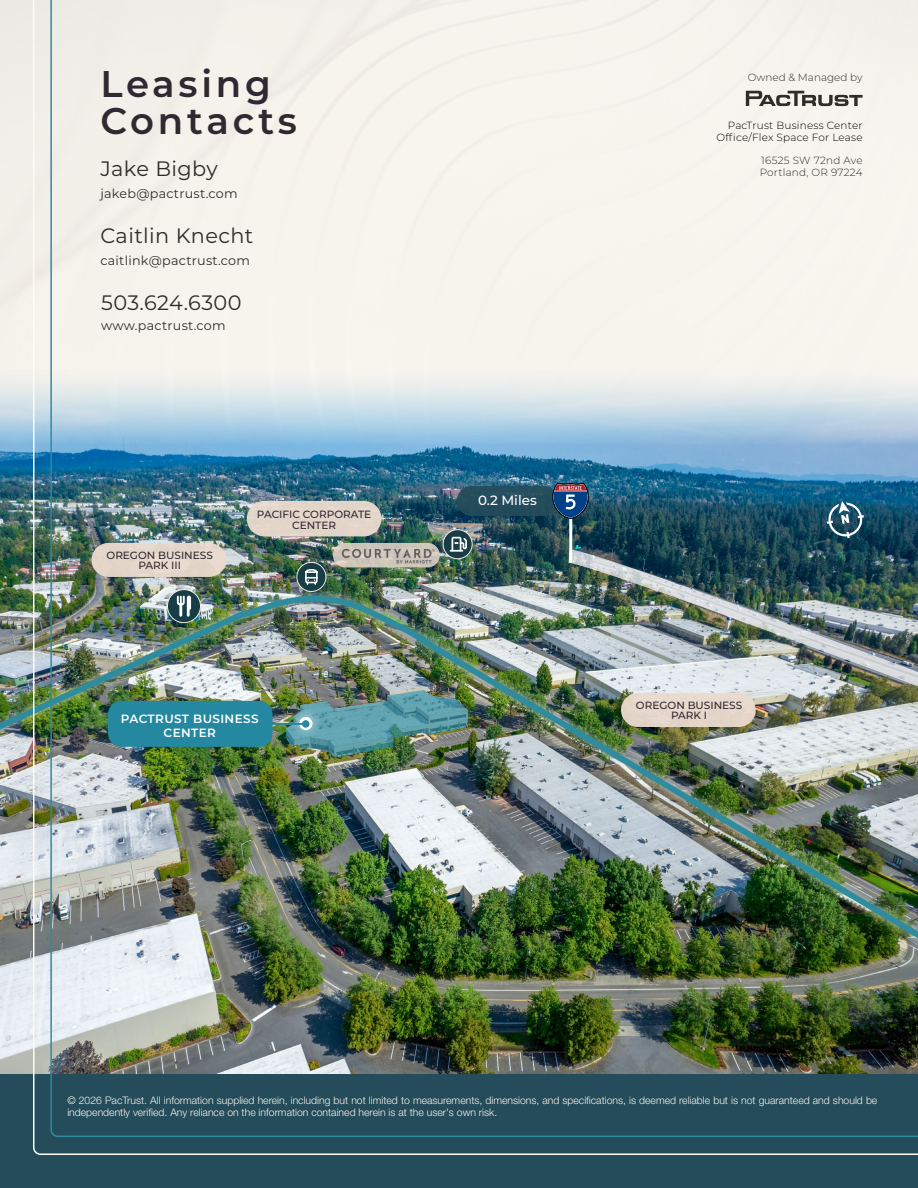
<style>
.page{position:relative;width:918px;height:1188px;background:#fff}
.page>*{position:absolute;margin:0;border:0;box-sizing:border-box;transform-origin:0 0}
.t1{font:600 37.05px/37px "Montserrat";letter-spacing:.1em;color:#312931}
.t2{font:20.85px "Montserrat";letter-spacing:.02em;color:#2f2c29}
.t3{font:500 13.5px "Montserrat";color:#fff}
.t4{font:12.75px "Montserrat";letter-spacing:.02em;color:#2f2c29}
.t5{font:600 12px "Montserrat";letter-spacing:.03em;color:#fff}
.t6{font:300 10.5px/12.5px "Helvetica Neue LT Pro";color:#f8f2ed}
.t7{font:500 10.5px/10.5px "Montserrat";color:#312931;text-align:center}
.t8{font:300 10.5px/11.6px "Montserrat";letter-spacing:.02em;color:#000;text-align:right}
.t9{font:300 10.5px/11.6px "Montserrat";letter-spacing:.02em;color:#312931}
.t10{font:300 10.5px "Montserrat";color:#2f2c29}
</style>
<div class="page">
<div style="left:0;top:1075px;width:918px;height:113px;background:#244c5a"></div>
<img style="left:0;top:584px;width:33px;height:363px">
<img style="left:33px;top:0;width:885px;height:1155px">
<img style="left:50px;top:0;width:868px;height:1137px">
<svg style="left:553px;top:483px;width:35px;height:36px"></svg>
<div style="left:92px;top:543px;width:134px;height:34px;background:#e4d6ca;border-radius:17px"></div>
<div style="left:247px;top:501px;width:134px;height:35px;background:#e2d5c9;border-radius:18px"></div>
<div style="left:621px;top:693px;width:135px;height:34px;background:#ebdbcf;border-radius:17px"></div>
<img style="left:333px;top:543px;width:107px;height:24px">
<img style="left:556px;top:543px;width:362px;height:146px">
<svg style="left:443px;top:530px;width:29px;height:29px"></svg>
<div style="left:443px;top:529px;width:30px;height:30px;border:1px solid #f2e7df;border-radius:50%"></div>
<svg style="left:450px;top:537px;width:17px;height:15px"></svg>
<div style="left:297px;top:562px;width:29px;height:29px;background:#173e47;border-radius:50%"></div>
<div style="left:296px;top:562px;width:30px;height:30px;border:1px solid #f2e7df;border-radius:50%"></div>
<svg style="left:305px;top:569px;width:13px;height:16px"></svg>
<img style="left:286px;top:690px;width:182px;height:68px">
<div style="left:289px;top:706px;width:34px;height:35px;background:#fff;opacity:.75"></div>
<svg style="left:299px;top:717px;width:13px;height:13px"></svg>
<hr style="left:254px;top:723px;width:52px;height:2px;background:#2488a0">
<div style="left:302px;top:720px;width:7px;height:8px;background:#2488a0;border-radius:50%"></div>
<div style="left:108px;top:701px;width:165px;height:46px;background:#2488a0;border-radius:14px"></div>
<h1 class="t1" style="left:100px;top:63px;width:198px">Leasing<br>Contacts</h1>
<h2 class="t2" style="left:100px;top:155px;width:119px">Jake Bigby</h2>
<p class="t4" style="left:100px;top:185px;width:139px">jakeb@pactrust.com</p>
<h2 class="t2" style="left:100px;top:221px;width:155px">Caitlin Knecht</h2>
<p class="t4" style="left:100px;top:251px;width:151px">caitlink@pactrust.com</p>
<h2 class="t2" style="left:101px;top:288px;width:142px">503.624.6300</h2>
<p class="t4" style="left:101px;top:316px;width:126px">www.pactrust.com</p>
<p class="t7" style="left:107px;top:550px;width:108px">OREGON BUSINESS<br>PARK III</p>
<p class="t7" style="left:257px;top:509px;width:116px">PACIFIC CORPORATE<br>CENTER</p>
<p class="t10" style="left:748px;top:70px;width:116px">Owned &amp; Managed by</p>
<p class="t8" style="left:716px;top:119px;width:148px">PacTrust Business Center<br>Office/Flex Space For Lease</p>
<p class="t9" style="left:760px;top:154px;width:104px">16525 SW 72nd Ave<br>Portland, OR 97224</p>
<p class="t3" style="left:478px;top:491px;width:60px">0.2 Miles</p>
<p class="t7" style="left:636px;top:700px;width:108px">OREGON BUSINESS</p>
<p class="t5" style="left:121px;top:710px;width:139px">PACTRUST BUSINESS</p>
<p class="t7" style="left:671px;top:710px;width:38px">PARK I</p>
<p class="t5" style="left:164px;top:724px;width:54px">CENTER</p>
<p class="t6" style="left:67px;top:1094px;width:812px">© 2026 PacTrust. All information supplied herein, including but not limited to measurements, dimensions, and specifications, is deemed reliable but is not guaranteed and should be independently verified. Any reliance on the information contained herein is at the user's own risk.</p>
</div>
